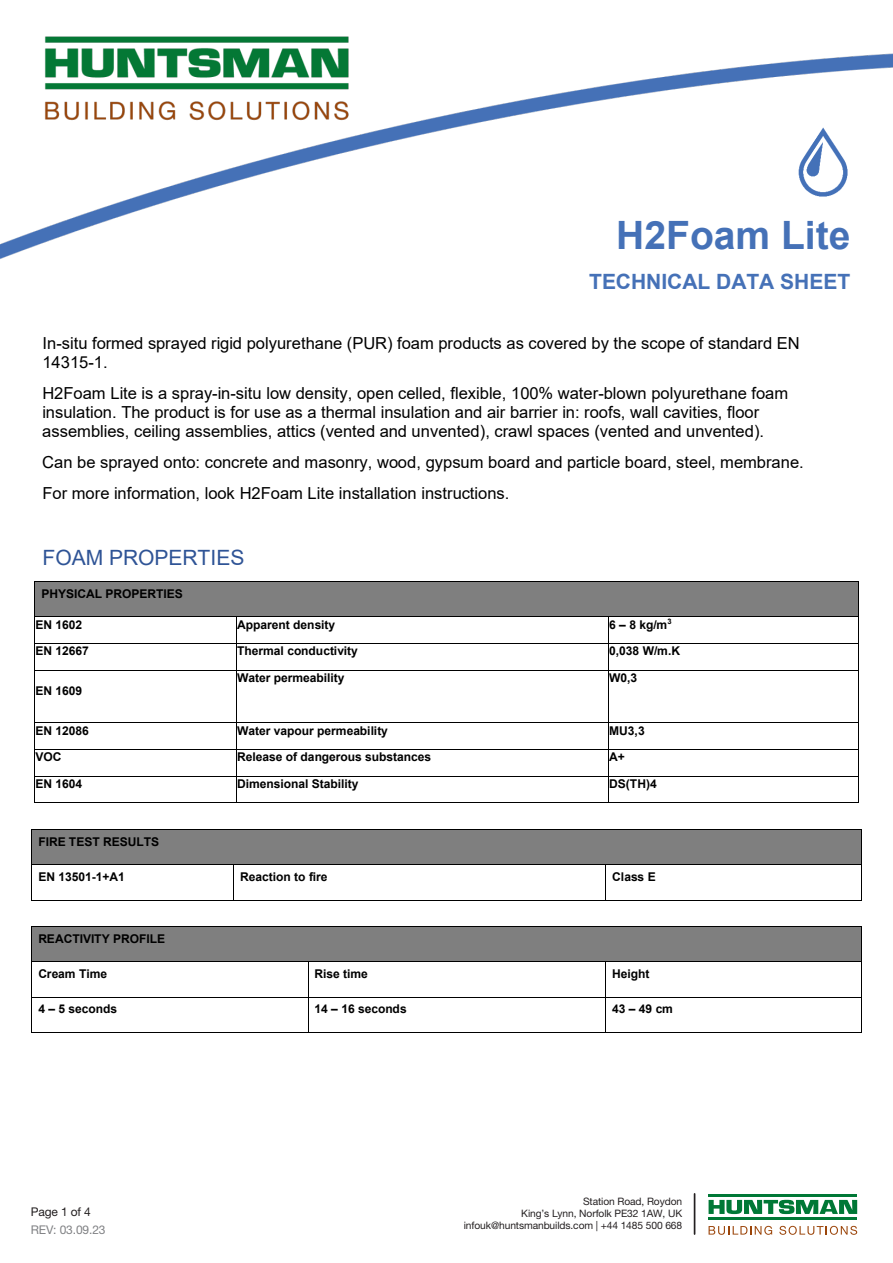
<style>
.page{position:relative;width:893px;height:1263px;background:#fff}
.page>*{position:absolute;margin:0;border:0;box-sizing:border-box;transform-origin:0 0}
.t1{font:700 39px "Arial";color:#4571b7}
.t2{font:700 21px "Arial";color:#4571b7}
.t3{font:21px "Arial";color:#2f5496}
.t4{font:16.5px/19px "Arial";color:#000}
.t5{font:700 12px "Arial";letter-spacing:-.005em;color:#000}
.t6{font:12px "Helvetica Neue LT Pro";letter-spacing:-.01em;color:#808184}
.t7{font:12px "Helvetica Neue LT Pro";letter-spacing:-.01em;color:#231f20}
.t8{font:10.2px/12.3px "Helvetica Neue LT Pro";letter-spacing:-.01em;color:#231f20;text-align:right}
</style>
<div class="page">
<img style="left:0;top:36px;width:893px;height:223px">
<div style="left:41px;top:586px;width:811px;height:26px;background:#7f7f7f"></div>
<hr style="left:35px;top:581px;width:823px;height:1px;background:#000">
<hr style="left:35px;top:582px;width:823px;height:4px;background:#7f7f7f">
<hr style="left:35px;top:612px;width:823px;height:4px;background:#7f7f7f">
<hr style="left:35px;top:586px;width:1px;height:30px;background:#000">
<hr style="left:858px;top:586px;width:1px;height:30px;background:#000">
<hr style="left:36px;top:616px;width:200px;height:1px;background:#000">
<hr style="left:237px;top:616px;width:371px;height:1px;background:#000">
<hr style="left:609px;top:616px;width:249px;height:1px;background:#000">
<hr style="left:35px;top:643px;width:201px;height:1px;background:#000">
<hr style="left:237px;top:643px;width:371px;height:1px;background:#000">
<hr style="left:609px;top:643px;width:249px;height:1px;background:#000">
<svg style="left:34px;top:616px;width:2px;height:55px"></svg>
<hr style="left:35px;top:670px;width:201px;height:1px;background:#000">
<svg style="left:236px;top:616px;width:1px;height:55px"></svg>
<hr style="left:237px;top:670px;width:371px;height:1px;background:#000">
<svg style="left:608px;top:616px;width:1px;height:55px"></svg>
<hr style="left:609px;top:670px;width:249px;height:1px;background:#000">
<svg style="left:858px;top:616px;width:1px;height:55px"></svg>
<hr style="left:34px;top:671px;width:1px;height:51px;background:#000">
<hr style="left:236px;top:671px;width:1px;height:51px;background:#000">
<hr style="left:608px;top:671px;width:1px;height:51px;background:#000">
<hr style="left:858px;top:671px;width:1px;height:51px;background:#000">
<hr style="left:35px;top:722px;width:201px;height:1px;background:#000">
<hr style="left:237px;top:722px;width:371px;height:1px;background:#000">
<hr style="left:609px;top:722px;width:249px;height:1px;background:#000">
<hr style="left:35px;top:749px;width:201px;height:1px;background:#000">
<hr style="left:237px;top:749px;width:371px;height:1px;background:#000">
<hr style="left:609px;top:749px;width:249px;height:1px;background:#000">
<hr style="left:35px;top:776px;width:201px;height:1px;background:#000">
<hr style="left:237px;top:776px;width:371px;height:1px;background:#000">
<hr style="left:609px;top:776px;width:249px;height:1px;background:#000">
<svg style="left:34px;top:722px;width:1px;height:81px"></svg>
<hr style="left:35px;top:802px;width:201px;height:1px;background:#000">
<svg style="left:236px;top:722px;width:1px;height:81px"></svg>
<hr style="left:237px;top:802px;width:371px;height:1px;background:#000">
<svg style="left:608px;top:722px;width:1px;height:81px"></svg>
<hr style="left:609px;top:802px;width:249px;height:1px;background:#000">
<svg style="left:858px;top:722px;width:1px;height:81px"></svg>
<div style="left:38px;top:834px;width:817px;height:26px;background:#7f7f7f"></div>
<hr style="left:32px;top:829px;width:829px;height:1px;background:#000">
<hr style="left:32px;top:830px;width:829px;height:4px;background:#7f7f7f">
<hr style="left:32px;top:860px;width:829px;height:4px;background:#7f7f7f">
<hr style="left:32px;top:834px;width:1px;height:30px;background:#000">
<hr style="left:861px;top:834px;width:1px;height:30px;background:#000">
<hr style="left:32px;top:864px;width:201px;height:1px;background:#000">
<hr style="left:234px;top:864px;width:371px;height:1px;background:#000">
<hr style="left:606px;top:864px;width:255px;height:1px;background:#000">
<hr style="left:32px;top:870px;width:1px;height:30px;background:#000">
<hr style="left:32px;top:900px;width:201px;height:1px;background:#000">
<hr style="left:233px;top:870px;width:1px;height:30px;background:#000">
<hr style="left:234px;top:900px;width:371px;height:1px;background:#000">
<hr style="left:605px;top:870px;width:1px;height:30px;background:#000">
<hr style="left:606px;top:900px;width:255px;height:1px;background:#000">
<hr style="left:861px;top:870px;width:1px;height:30px;background:#000">
<div style="left:38px;top:931px;width:817px;height:26px;background:#7f7f7f"></div>
<hr style="left:32px;top:926px;width:829px;height:1px;background:#000">
<hr style="left:32px;top:927px;width:829px;height:4px;background:#7f7f7f">
<div style="left:32px;top:957px;width:829px;height:5px;background:#7f7f7f"></div>
<hr style="left:32px;top:931px;width:1px;height:31px;background:#000">
<hr style="left:861px;top:931px;width:1px;height:31px;background:#000">
<hr style="left:32px;top:962px;width:276px;height:1px;background:#000">
<hr style="left:308px;top:962px;width:297px;height:1px;background:#000">
<hr style="left:606px;top:962px;width:255px;height:1px;background:#000">
<hr style="left:32px;top:967px;width:1px;height:30px;background:#000">
<hr style="left:308px;top:967px;width:1px;height:30px;background:#000">
<hr style="left:605px;top:967px;width:1px;height:30px;background:#000">
<hr style="left:861px;top:967px;width:1px;height:30px;background:#000">
<hr style="left:32px;top:997px;width:276px;height:1px;background:#000">
<hr style="left:308px;top:997px;width:297px;height:1px;background:#000">
<hr style="left:606px;top:997px;width:255px;height:1px;background:#000">
<hr style="left:32px;top:1002px;width:1px;height:30px;background:#000">
<hr style="left:32px;top:1032px;width:276px;height:1px;background:#000">
<hr style="left:308px;top:1002px;width:1px;height:30px;background:#000">
<hr style="left:308px;top:1032px;width:297px;height:1px;background:#000">
<hr style="left:605px;top:1002px;width:1px;height:30px;background:#000">
<hr style="left:606px;top:1032px;width:255px;height:1px;background:#000">
<hr style="left:861px;top:1002px;width:1px;height:30px;background:#000">
<img style="left:775px;top:108px;width:75px;height:92px">
<hr style="left:694px;top:1194px;width:1px;height:40px;background:#231f20">
<svg style="left:709px;top:1200px;width:148px;height:14px"></svg>
<hr style="left:709px;top:1194px;width:148px;height:3px;background:#007836">
<hr style="left:709px;top:1217px;width:148px;height:3px;background:#007836">
<svg style="left:709px;top:1226px;width:63px;height:9px"></svg>
<svg style="left:779px;top:1226px;width:78px;height:9px"></svg>
<h1 class="t1" style="left:616px;top:208px;width:236px">H2Foam Lite</h1>
<p class="t2" style="left:589px;top:267px;width:263px">TECHNICAL DATA SHEET</p>
<p class="t4" style="left:42px;top:334px;width:759px">In-situ formed sprayed rigid polyurethane (PUR) foam products as covered by the scope of standard EN<br>14315-1.</p>
<p class="t4" style="left:42px;top:384px;width:747px">H2Foam Lite is a spray-in-situ low density, open celled, flexible, 100% water-blown polyurethane foam insulation. The product is for use as a thermal insulation and air barrier in: roofs, wall cavities, floor assemblies, ceiling assemblies, attics (vented and unvented), crawl spaces (vented and unvented).</p>
<p class="t4" style="left:42px;top:446px;width:763px;line-height:31.2px">Can be sprayed onto: concrete and masonry, wood, gypsum board and particle board, steel, membrane.<br>For more information, look H2Foam Lite installation instructions.</p>
<p class="t3" style="left:42px;top:543px;width:203px">FOAM PROPERTIES</p>
<p class="t5" style="left:41px;top:585px;width:143px">PHYSICAL PROPERTIES</p>
<p class="t5" style="left:35px;top:616px;width:48px">EN 1602</p>
<p class="t5" style="left:237px;top:616px;width:100px">Apparent density</p>
<p class="t5" style="left:609px;top:616px;width:64px">6 – 8 kg/m<sup>3</sup></p>
<p class="t5" style="left:35px;top:643px;width:55px">EN 12667</p>
<p class="t5" style="left:237px;top:643px;width:122px">Thermal conductivity</p>
<p class="t5" style="left:609px;top:643px;width:72px">0,038 W/m.K</p>
<p class="t5" style="left:35px;top:682px;width:48px">EN 1609</p>
<p class="t5" style="left:237px;top:669px;width:109px">Water permeability</p>
<p class="t5" style="left:609px;top:669px;width:30px">W0,3</p>
<p class="t5" style="left:35px;top:722px;width:55px">EN 12086</p>
<p class="t5" style="left:237px;top:722px;width:152px">Water vapour permeability</p>
<p class="t5" style="left:609px;top:722px;width:37px">MU3,3</p>
<p class="t5" style="left:35px;top:749px;width:28px">VOC</p>
<p class="t5" style="left:237px;top:749px;width:196px">Release of dangerous substances</p>
<p class="t5" style="left:609px;top:749px;width:17px">A+</p>
<p class="t5" style="left:35px;top:775px;width:48px">EN 1604</p>
<p class="t5" style="left:237px;top:775px;width:123px">Dimensional Stability</p>
<p class="t5" style="left:609px;top:775px;width:49px">DS(TH)4</p>
<p class="t5" style="left:38px;top:833px;width:122px">FIRE TEST RESULTS</p>
<p class="t5" style="left:38px;top:868px;width:88px">EN 13501-1+A1</p>
<p class="t5" style="left:240px;top:868px;width:89px">Reaction to fire</p>
<p class="t5" style="left:612px;top:868px;width:45px">Class E</p>
<p class="t5" style="left:38px;top:930px;width:128px">REACTIVITY PROFILE</p>
<p class="t5" style="left:38px;top:965px;width:70px">Cream Time</p>
<p class="t5" style="left:315px;top:965px;width:55px">Rise time</p>
<p class="t5" style="left:612px;top:965px;width:39px">Height</p>
<p class="t5" style="left:38px;top:1001px;width:80px">4 – 5 seconds</p>
<p class="t5" style="left:315px;top:1001px;width:94px">14 – 16 seconds</p>
<p class="t5" style="left:612px;top:1001px;width:62px">43 – 49 cm</p>
<p class="t7" style="left:31px;top:1205px;width:62px">Page 1 of 4</p>
<p class="t6" style="left:31px;top:1222px;width:76px">REV: 03.09.23</p>
<p class="t8" style="left:464px;top:1195px;width:220px">Station Road, Roydon<br>King’s Lynn, Norfolk PE32 1AW, UK infouk@huntsmanbuilds.com | +44 1485 500 668</p>
</div>
